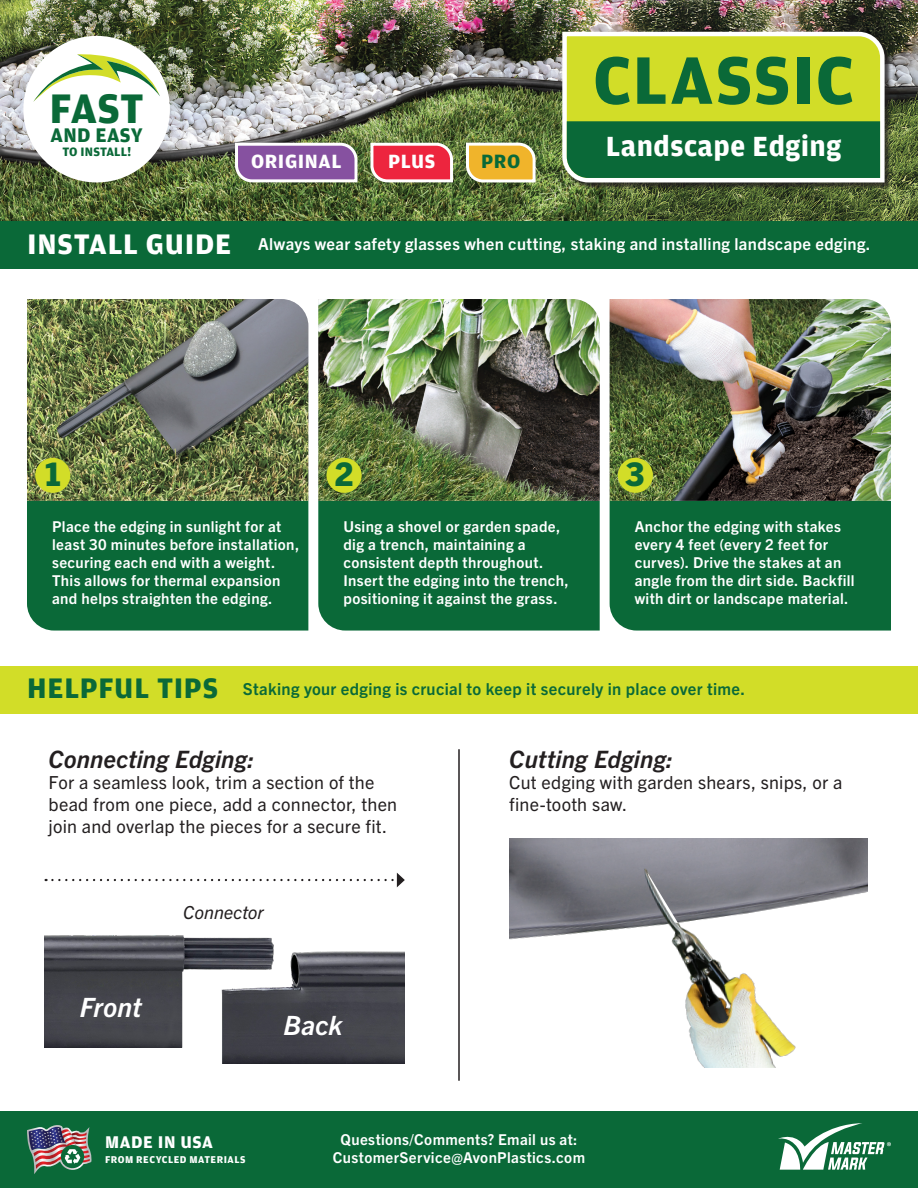
<style>
.page{position:relative;width:918px;height:1188px;background:#fff}
.page>*{position:absolute;margin:0;border:0;box-sizing:border-box;transform-origin:0 0}
.t1{font:700 71.25px "Amplitude";letter-spacing:.02em;color:#0a6938}
.t2{font:700 43.8px "Amplitude";color:#0a6938}
.t3{font:800 32.7px "Trade Gothic Next LT Pro";color:#0a6938}
.t4{font:700 30px "Amplitude";letter-spacing:.025em;color:#fff}
.t5{font:700 30px "Amplitude";letter-spacing:.02em;color:#0a6938}
.t6{font:700 29.4px "Amplitude";letter-spacing:.015em;color:#fff}
.t7{font:italic 700 26.7px "Trade Gothic Next LT Pro";letter-spacing:.01em;color:#fff}
.t8{font:italic 700 24px "Trade Gothic Next LT Pro";letter-spacing:.01em;color:#231f20}
.t9{font:700 21px "Amplitude";letter-spacing:.015em;color:#0a6938}
.t10{font:700 20.4px "Amplitude";letter-spacing:.03em;color:#fff}
.t11{font:700 20.4px "Amplitude";color:#0a6938}
.t12{font:18px/21.6px "Trade Gothic Next LT Pro";letter-spacing:.015em;color:#231f20}
.t13{font:700 18px "Amplitude";letter-spacing:.03em;color:#fff}
.t14{font:italic 18px "Trade Gothic Next LT Pro";letter-spacing:.01em;color:#231f20}
.t15{font:700 16.5px "Trade Gothic Next LT Pro";letter-spacing:.025em;color:#fff}
.t16{font:700 16.5px "Trade Gothic Next LT Pro";letter-spacing:.02em;color:#0a6938}
.t17{font:700 15px/18px "Trade Gothic Next LT Pro";letter-spacing:.025em;color:#fff}
.t18{font:700 12.9px "Amplitude";letter-spacing:.015em;color:#0a6938}
.t19{font:700 10.5px "Amplitude";letter-spacing:.05em;color:#fff}
</style>
<div class="page">
<img style="left:0;top:0;width:918px;height:221px">
<div style="left:23px;top:36px;width:147px;height:146px;background:#fff;border-radius:50%"></div>
<svg style="left:33px;top:53px;width:127px;height:49px"></svg>
<div style="left:0;top:221px;width:918px;height:48px;background:#0a6938"></div>
<div style="left:27px;top:501px;width:281px;height:130px;background:#0a6938"></div>
<div style="left:318px;top:501px;width:282px;height:130px;background:#0a6938"></div>
<div style="left:610px;top:501px;width:281px;height:130px;background:#0a6938"></div>
<img style="left:27px;top:299px;width:281px;height:202px">
<img style="left:318px;top:299px;width:282px;height:202px">
<img style="left:610px;top:299px;width:281px;height:202px">
<div style="left:35px;top:458px;width:35px;height:35px;background:#d2dd28;border-radius:50%"></div>
<div style="left:327px;top:458px;width:35px;height:35px;background:#d2dd28;border-radius:50%"></div>
<div style="left:618px;top:458px;width:35px;height:35px;background:#d2dd28;border-radius:50%"></div>
<div style="left:0;top:1111px;width:918px;height:77px;background:#0a6938"></div>
<svg style="left:778px;top:1123px;width:113px;height:47px"></svg>
<img style="left:27px;top:1125px;width:65px;height:49px">
<svg style="left:234px;top:141px;width:125px;height:43px;background:#9470a3"></svg>
<svg style="left:369px;top:141px;width:86px;height:43px;background:#da575f"></svg>
<svg style="left:464px;top:141px;width:73px;height:43px;background:#d9b553"></svg>
<hr style="left:458px;top:749px;width:2px;height:332px;background:#231f20">
<img style="left:509px;top:839px;width:359px;height:228px">
<div style="left:0;top:666px;width:918px;height:48px;background:#d2dd28"></div>
<svg style="left:46px;top:873px;width:359px;height:14px"></svg>
<img style="left:222px;top:951px;width:183px;height:112px">
<img style="left:44px;top:936px;width:230px;height:112px">
<div style="left:563px;top:33px;width:329px;height:156px;background:#231f20;opacity:.75"></div>
<svg style="left:560px;top:30px;width:327px;height:155px;background:#cdd643"></svg>
<div style="left:567px;top:121px;width:313px;height:57px;background:#0a6938"></div>
<svg style="left:647px;top:873px;width:31px;height:50px;background:#818288"></svg>
<p class="t2" style="left:50px;top:88px;width:96px">FAST</p>
<p class="t9" style="left:51px;top:125px;width:94px">AND EASY</p>
<p class="t18" style="left:62px;top:146px;width:70px">TO INSTALL!</p>
<p class="t10" style="left:251px;top:151px;width:92px">ORIGINAL</p>
<p class="t10" style="left:388px;top:151px;width:49px">PLUS</p>
<p class="t11" style="left:481px;top:151px;width:41px">PRO</p>
<p class="t1" style="left:593px;top:46px;width:262px">CLASSIC</p>
<p class="t6" style="left:606px;top:133px;width:237px">Landscape Edging</p>
<p class="t4" style="left:27px;top:229px;width:206px">INSTALL GUIDE</p>
<p class="t15" style="left:258px;top:232px;width:614px">Always wear safety glasses when cutting, staking and installing landscape edging.</p>
<p class="t3" style="left:43px;top:452px;width:21px">1</p>
<p class="t3" style="left:334px;top:452px;width:21px">2</p>
<p class="t3" style="left:626px;top:452px;width:21px">3</p>
<p class="t17" style="left:52px;top:516px;width:249px">Place the edging in sunlight for at least 30 minutes before installation, securing each end with a weight.<br>This allows for thermal expansion and helps straighten the edging.</p>
<p class="t17" style="left:343px;top:516px;width:227px">Using a shovel or garden spade, dig a trench, maintaining a consistent depth throughout.<br>Insert the edging into the trench, positioning it against the grass.</p>
<p class="t17" style="left:635px;top:516px;width:221px">Anchor the edging with stakes every 4 feet (every 2 feet for curves). Drive the stakes at an angle from the dirt side. Backfill with dirt or landscape material.</p>
<p class="t5" style="left:27px;top:674px;width:193px">HELPFUL TIPS</p>
<p class="t16" style="left:243px;top:677px;width:504px">Staking your edging is crucial to keep it securely in place over time.</p>
<p class="t8" style="left:49px;top:742px;width:207px">Connecting Edging:</p>
<p class="t12" style="left:49px;top:771px;width:350px">For a seamless look, trim a section of the bead from one piece, add a connector, then join and overlap the pieces for a secure fit.</p>
<p class="t7" style="left:80px;top:989px;width:63px">Front</p>
<p class="t14" style="left:183px;top:900px;width:82px">Connector</p>
<p class="t7" style="left:283px;top:1007px;width:60px">Back</p>
<p class="t8" style="left:509px;top:742px;width:165px">Cutting Edging:</p>
<p class="t12" style="left:509px;top:771px;width:335px">Cut edging with garden shears, snips, or a fine-tooth saw.</p>
<p class="t13" style="left:105px;top:1133px;width:109px">MADE IN USA</p>
<p class="t19" style="left:105px;top:1154px;width:142px">FROM RECYCLED MATERIALS</p>
<p class="t17" style="left:333px;top:1130px;width:254px;text-align:center">Questions/Comments? Email us at:<br>CustomerService@AvonPlastics.com</p>
</div>
